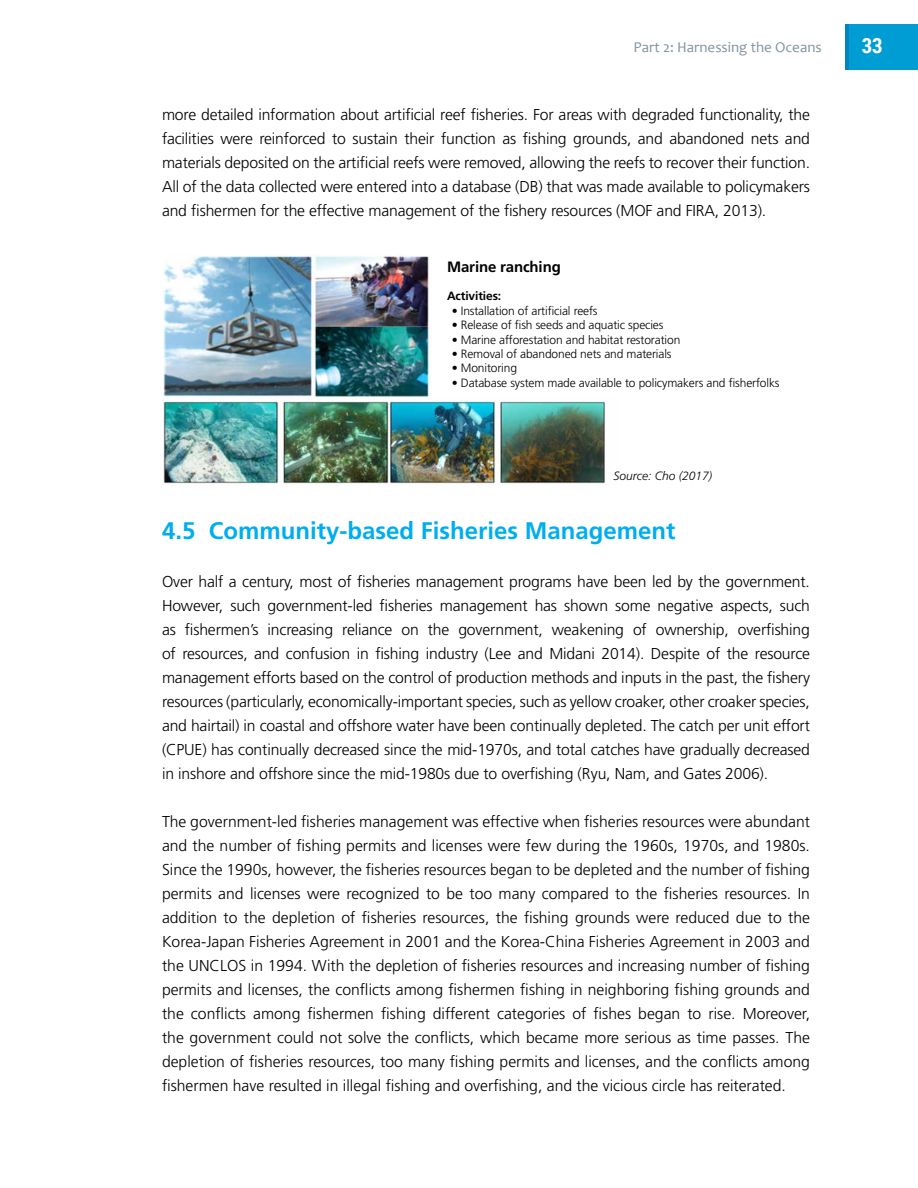
<style>
.page{position:relative;width:918px;height:1188px;background:#fff}
.page>*{position:absolute;margin:0;border:0;box-sizing:border-box;transform-origin:0 0}
.t1{font:700 24px "Frutiger LT Std";color:#00aeef}
.t2{font:700 21px "Roboto Condensed";color:#fff}
.t3{font:300 15.75px/24px "Frutiger LT Std";letter-spacing:-.01em;color:#000;text-align:justify}
.t4{font:15px "Candara";color:#82949f}
.t5{font:700 15px "Frutiger LT Std";letter-spacing:-.01em;color:#000}
.t6{font:300 12px "Frutiger LT Std";letter-spacing:-.01em;color:#000}
.t7{font:italic 300 12px "Frutiger LT Std";color:#000}
.t8{font:700 12px "Frutiger LT Std";letter-spacing:-.01em;color:#000}
</style>
<div class="page">
<div style="left:849px;top:24px;width:69px;height:45px;background:#009dd5"></div>
<hr style="left:845px;top:24px;width:4px;height:45px;background:#0085bd">
<img style="left:163px;top:255px;width:442px;height:229px">
<div style="left:433px;top:248px;width:189px;height:147px;background:#fff"></div>
<p class="t4" style="left:633px;top:37px;width:190px">Part 2: Harnessing the Oceans</p>
<h2 class="t2" style="left:862px;top:31px;width:22px">33</h2>
<p class="t3" style="left:162px;top:103px;width:650px">more detailed information about artificial reef fisheries. For areas with degraded functionality, the facilities were reinforced to sustain their function as fishing grounds, and abandoned nets and materials deposited on the artificial reefs were removed, allowing the reefs to recover their function.<br>All of the data collected were entered into a database (DB) that was made available to policymakers and fishermen for the effective management of the fishery resources (MOF and FIRA, 2013).</p>
<p class="t5" style="left:447px;top:258px;width:115px">Marine ranching</p>
<p class="t8" style="left:447px;top:289px;width:56px">Activities:</p>
<p class="t6" style="left:452px;top:304px;width:147px">• Installation of artificial reefs</p>
<p class="t6" style="left:452px;top:318px;width:213px">• Release of fish seeds and aquatic species</p>
<p class="t6" style="left:452px;top:333px;width:230px">• Marine afforestation and habitat restoration</p>
<p class="t6" style="left:452px;top:347px;width:221px">• Removal of abandoned nets and materials</p>
<p class="t6" style="left:452px;top:362px;width:67px">• Monitoring</p>
<p class="t6" style="left:452px;top:376px;width:329px">• Database system made available to policymakers and fisherfolks</p>
<p class="t7" style="left:613px;top:468px;width:100px">Source: Cho (2017)</p>
<h1 class="t1" style="left:162px;top:516px;width:515px">4.5 Community-based Fisheries Management</h1>
<p class="t3" style="left:162px;top:569px;width:650px">Over half a century, most of fisheries management programs have been led by the government.<br>However, such government-led fisheries management has shown some negative aspects, such as fishermen’s increasing reliance on the government, weakening of ownership, overfishing of resources, and confusion in fishing industry (Lee and Midani 2014). Despite of the resource management efforts based on the control of production methods and inputs in the past, the fishery resources (particularly, economically-important species, such as yellow croaker, other croaker species, and hairtail) in coastal and offshore water have been continually depleted. The catch per unit effort (CPUE) has continually decreased since the mid-1970s, and total catches have gradually decreased in inshore and offshore since the mid-1980s due to overfishing (Ryu, Nam, and Gates 2006).</p>
<p class="t3" style="left:162px;top:809px;width:650px">The government-led fisheries management was effective when fisheries resources were abundant and the number of fishing permits and licenses were few during the 1960s, 1970s, and 1980s.<br>Since the 1990s, however, the fisheries resources began to be depleted and the number of fishing permits and licenses were recognized to be too many compared to the fisheries resources. In addition to the depletion of fisheries resources, the fishing grounds were reduced due to the Korea-Japan Fisheries Agreement in 2001 and the Korea-China Fisheries Agreement in 2003 and the UNCLOS in 1994. With the depletion of fisheries resources and increasing number of fishing permits and licenses, the conflicts among fishermen fishing in neighboring fishing grounds and the conflicts among fishermen fishing different categories of fishes began to rise. Moreover, the government could not solve the conflicts, which became more serious as time passes. The depletion of fisheries resources, too many fishing permits and licenses, and the conflicts among fishermen have resulted in illegal fishing and overfishing, and the vicious circle has reiterated.</p>
</div>
